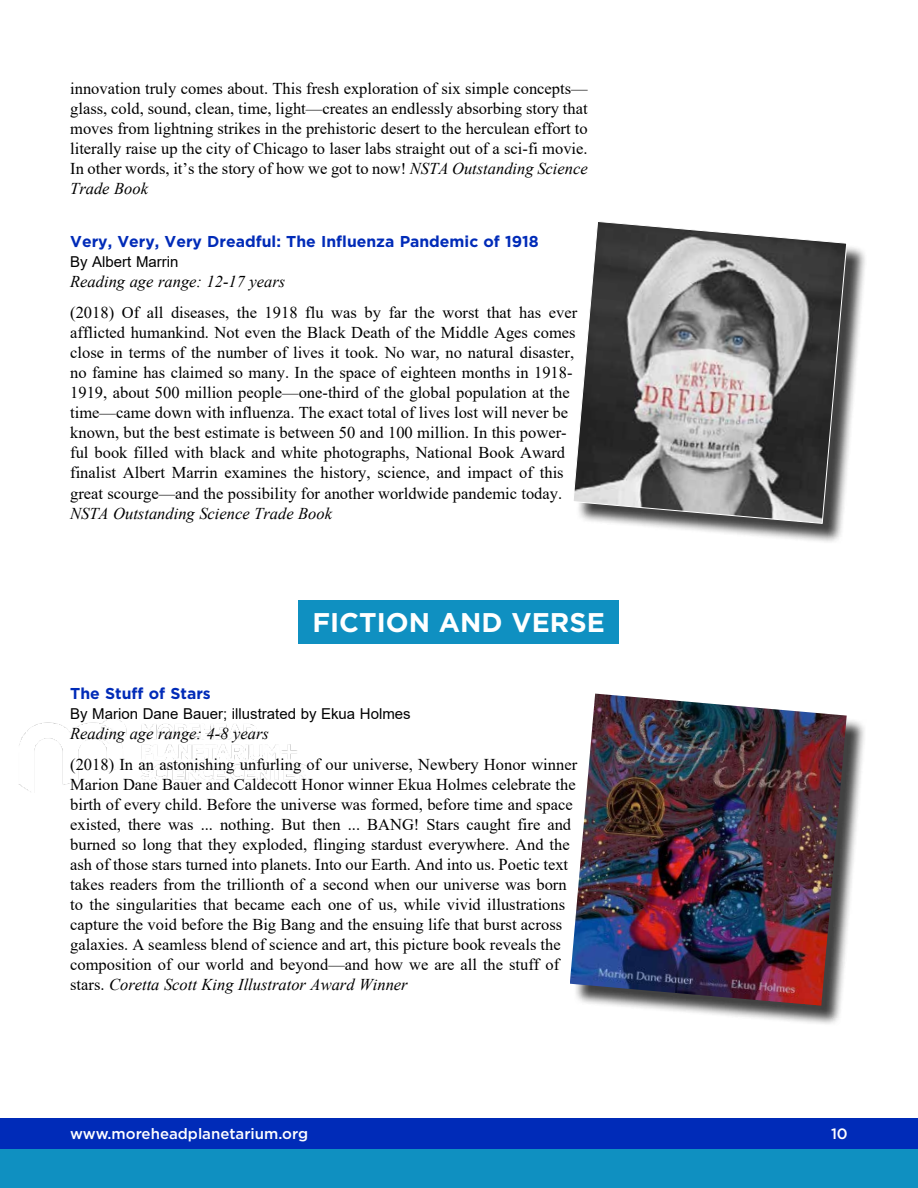
<style>
.page{position:relative;width:918px;height:1188px;background:#fff}
.page>*{position:absolute;margin:0;border:0;box-sizing:border-box;transform-origin:0 0}
.t1{font:700 27px "Gotham";color:#fff}
.t2{font:16.5px/20.1px "Times New Roman";color:#000}
.t3{font:italic 16.5px "Times New Roman";color:#000}
.t4{font:700 15.75px "Gotham";color:#002bb8}
.t5{font:15px "Arial";color:#000}
.t6{font:500 15px "Gotham";color:#fff}
.s1{font-style:italic}
</style>
<div class="page">
<div style="left:0;top:1149px;width:918px;height:39px;background:#0f90c1"></div>
<div style="left:0;top:1119px;width:918px;height:30px;background:#002bb8"></div>
<img style="left:18px;top:719px;width:288px;height:73px">
<div style="left:299px;top:601px;width:320px;height:43px;background:#0f90c1"></div>
<div style="left:576px;top:224px;width:291px;height:320px;background:#000;opacity:.75"></div>
<svg style="left:574px;top:221px;width:273px;height:303px;background:#828181"></svg>
<div style="left:573px;top:697px;width:295px;height:329px;background:#000;opacity:.75"></div>
<img style="left:570px;top:694px;width:277px;height:312px">
<p class="t2" style="left:70px;top:78px;width:519px;text-align:justify">innovation truly comes about. This fresh exploration of six simple concepts— glass, cold, sound, clean, time, light—creates an endlessly absorbing story that moves from lightning strikes in the prehistoric desert to the herculean effort to literally raise up the city of Chicago to laser labs straight out of a sci-fi movie.<br>In other words, it’s the story of how we got to now! <span class="s1">NSTA Outstanding Science Trade Book</span></p>
<p class="t4" style="left:70px;top:231px;width:470px">Very, Very, Very Dreadful: The Influenza Pandemic of 1918</p>
<p class="t5" style="left:70px;top:252px;width:110px">By Albert Marrin</p>
<p class="t3" style="left:70px;top:270px;width:217px">Reading age range: 12-17 years</p>
<p class="t2" style="left:70px;top:302px;width:508px">(2018) Of all diseases, the 1918 flu was by far the worst that has ever afflicted humankind. Not even the Black Death of the Middle Ages comes close in terms of the number of lives it took. No war, no natural disaster, no famine has claimed so many. In the space of eighteen months in 1918- 1919, about 500 million people—one-third of the global population at the time—came down with influenza. The exact total of lives lost will never be known, but the best estimate is between 50 and 100 million. In this power&shy;ful book filled with black and white photographs, National Book Award finalist Albert Marrin examines the history, science, and impact of this great scourge—and the possibility for another worldwide pandemic today.</p>
<p class="t3" style="left:70px;top:502px;width:263px">NSTA Outstanding Science Trade Book</p>
<h1 class="t1" style="left:312px;top:604px;width:294px">FICTION AND VERSE</h1>
<p class="t4" style="left:70px;top:683px;width:142px">The Stuff of Stars</p>
<p class="t5" style="left:70px;top:703px;width:342px">By Marion Dane Bauer; illustrated by Ekua Holmes</p>
<p class="t3" style="left:70px;top:722px;width:200px">Reading age range: 4-8 years</p>
<p class="t2" style="left:70px;top:754px;width:509px">(2018) In an astonishing unfurling of our universe, Newbery Honor winner Marion Dane Bauer and Caldecott Honor winner Ekua Holmes celebrate the birth of every child. Before the universe was formed, before time and space existed, there was ... nothing. But then ... BANG! Stars caught fire and burned so long that they exploded, flinging stardust everywhere. And the ash of those stars turned into planets. Into our Earth. And into us. Poetic text takes readers from the trillionth of a second when our universe was born to the singularities that became each one of us, while vivid illustrations capture the void before the Big Bang and the ensuing life that burst across galaxies. A seamless blend of science and art, this picture book reveals the composition of our world and beyond—and how we are all the stuff of stars. <span class="s1">Coretta Scott King Illustrator Award Winner</span></p>
<p class="t6" style="left:70px;top:1124px;width:239px">www.moreheadplanetarium.org</p>
<p class="t6" style="left:831px;top:1124px;width:18px">10</p>
</div>
